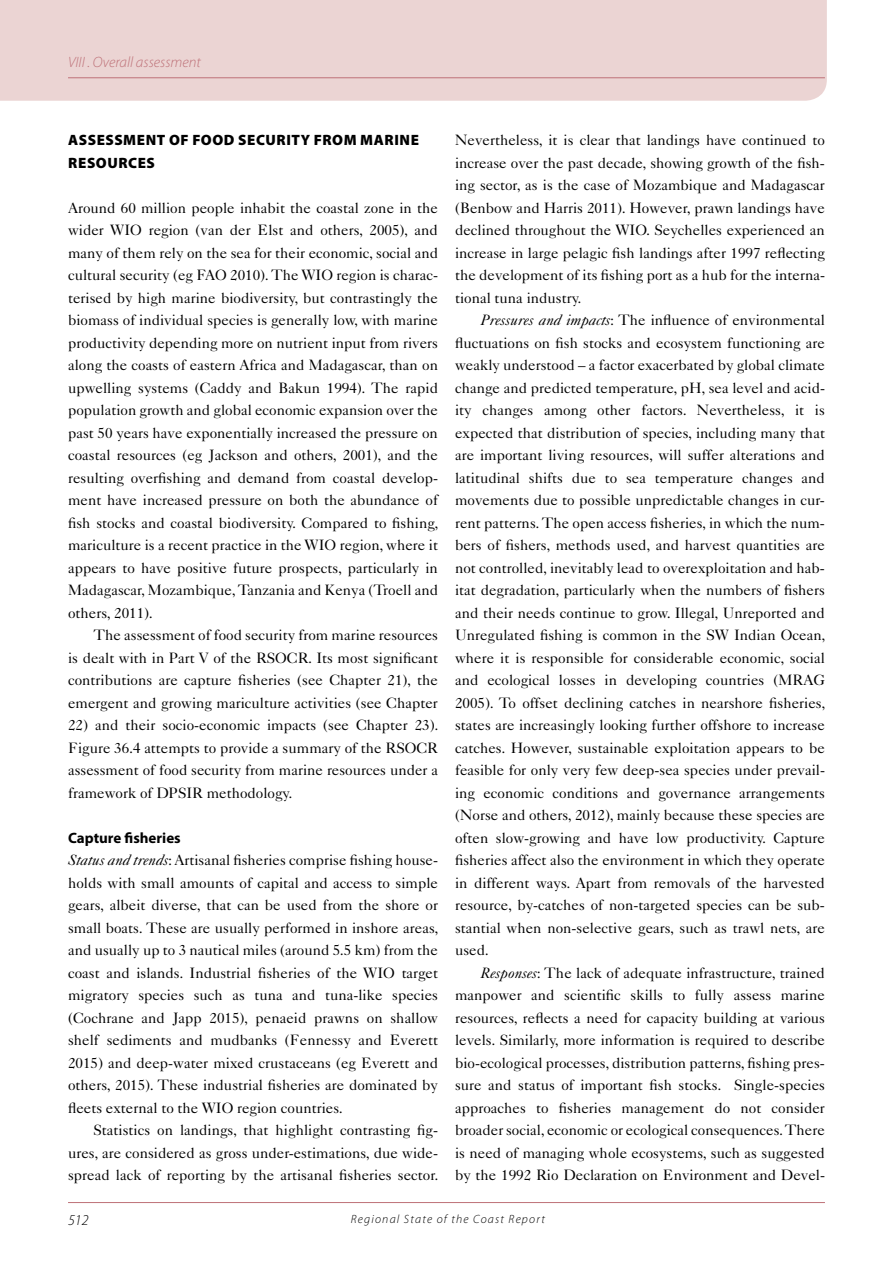
<style>
.page{position:relative;width:893px;height:1263px;background:#fff}
.page>*{position:absolute;margin:0;border:0;box-sizing:border-box;transform-origin:0 0}
.t1{font:15px/22.5px "Caslon 540 LT Std";color:#000;text-align:justify}
.t2{font:900 15px "Myriad Pro";letter-spacing:.035em;color:#000}
.t3{font:italic 300 15px "Myriad Pro";color:#be7178}
.t4{font:700 15px "Myriad Pro";color:#000}
.t5{font:italic 300 15px "Myriad Pro";color:#000}
.t6{font:italic 300 12px "Myriad Pro";letter-spacing:.1em;color:#000}
.s1{font-style:italic}
</style>
<div class="page">
<div style="left:0;top:0;width:827px;height:101px;background:#ebd4d3"></div>
<hr style="left:68px;top:77px;width:757px;height:1px;background:#be7178">
<hr style="left:68px;top:1202px;width:757px;height:1px;background:#be7178">
<p class="t3" style="left:68px;top:53px;width:134px">VIII . Overall assessment</p>
<p class="t2" style="left:68px;top:130px;width:22px">ASSESSMENT</p>
<p class="t2" style="left:169px;top:130px;width:241px">OF FOOD SECURITY FROM MARINE</p>
<p class="t2" style="left:68px;top:153px;width:10px">RES</p>
<p class="t2" style="left:96px;top:153px;width:51px">OURCES</p>
<p class="t1" style="left:68px;top:196px;width:371px">Around 60 million people inhabit the coastal zone in the</p>
<p class="t1" style="left:68px;top:219px;width:371px">wider WIO region (van der Elst and others, 2005), and</p>
<p class="t1" style="left:68px;top:241px;width:371px">many of them rely on the sea for their economic, social and</p>
<p class="t1" style="left:68px;top:264px;width:371px">cultural security (eg FAO 2010). The WIO region is charac-</p>
<p class="t1" style="left:68px;top:286px;width:371px">terised by high marine biodiversity, but contrastingly the</p>
<p class="t1" style="left:68px;top:309px;width:371px">biomass of individual species is generally low, with marine</p>
<p class="t1" style="left:68px;top:331px;width:371px">productivity depending more on nutrient input from rivers</p>
<p class="t1" style="left:68px;top:354px;width:371px">along the coasts of eastern Africa and Madagascar, than on</p>
<p class="t1" style="left:68px;top:376px;width:371px">upwelling systems (Caddy and Bakun 1994). The rapid</p>
<p class="t1" style="left:68px;top:399px;width:371px">population growth and global economic expansion over the</p>
<p class="t1" style="left:68px;top:421px;width:371px">past 50 years have exponentially increased the pressure on</p>
<p class="t1" style="left:68px;top:444px;width:371px">coastal resources (eg Jackson and others, 2001), and the</p>
<p class="t1" style="left:68px;top:466px;width:371px">resulting overfishing and demand from coastal develop-</p>
<p class="t1" style="left:68px;top:489px;width:371px">ment have increased pressure on both the abundance of</p>
<p class="t1" style="left:68px;top:511px;width:372px">fish stocks and coastal biodiversity. Compared to fishing,</p>
<p class="t1" style="left:68px;top:534px;width:371px">mariculture is a recent practice in the WIO region, where it</p>
<p class="t1" style="left:68px;top:556px;width:371px">appears to have positive future prospects, particularly in</p>
<p class="t1" style="left:68px;top:579px;width:371px">Madagascar, Mozambique, Tanzania and Kenya (Troell and</p>
<p class="t1" style="left:68px;top:601px;width:86px">others, 2011).</p>
<p class="t1" style="left:94px;top:624px;width:346px">The assessment of food security from marine resources</p>
<p class="t1" style="left:68px;top:646px;width:371px">is dealt with in Part V of the RSOCR. Its most significant</p>
<p class="t1" style="left:68px;top:669px;width:371px">contributions are capture fisheries (see Chapter 21), the</p>
<p class="t1" style="left:68px;top:691px;width:371px">emergent and growing mariculture activities (see Chapter</p>
<p class="t1" style="left:68px;top:714px;width:372px">22) and their socio-economic impacts (see Chapter 23).<br>Figure 36.4 attempts to provide a summary of the RSOCR assessment of food security from marine resources under a framework of DPSIR methodology.</p>
<p class="t4" style="left:68px;top:828px;width:114px">Capture fisheries</p>
<p class="t1" style="left:68px;top:849px;width:371px"><span class="s1">Status and trends</span>: Artisanal fisheries comprise fishing house-</p>
<p class="t1" style="left:68px;top:871px;width:371px">holds with small amounts of capital and access to simple</p>
<p class="t1" style="left:68px;top:894px;width:371px">gears, albeit diverse, that can be used from the shore or</p>
<p class="t1" style="left:68px;top:916px;width:372px">small boats. These are usually performed in inshore areas,</p>
<p class="t1" style="left:68px;top:939px;width:371px">and usually up to 3 nautical miles (around 5.5 km) from the</p>
<p class="t1" style="left:68px;top:961px;width:371px">coast and islands. Industrial fisheries of the WIO target</p>
<p class="t1" style="left:68px;top:984px;width:371px">migratory species such as tuna and tuna-like species</p>
<p class="t1" style="left:68px;top:1006px;width:371px">(Cochrane and Japp 2015), penaeid prawns on shallow</p>
<p class="t1" style="left:68px;top:1029px;width:371px">shelf sediments and mudbanks (Fennessy and Everett</p>
<p class="t1" style="left:68px;top:1051px;width:371px">2015) and deep-water mixed crustaceans (eg Everett and</p>
<p class="t1" style="left:68px;top:1074px;width:371px">others, 2015). These industrial fisheries are dominated by</p>
<p class="t1" style="left:68px;top:1096px;width:276px">fleets external to the WIO region countries.</p>
<p class="t1" style="left:94px;top:1119px;width:346px">Statistics on landings, that highlight contrasting fig-</p>
<p class="t1" style="left:68px;top:1141px;width:371px">ures, are considered as gross under-estimations, due wide-</p>
<p class="t1" style="left:68px;top:1164px;width:372px">spread lack of reporting by the artisanal fisheries sector.</p>
<p class="t1" style="left:455px;top:129px;width:371px">Nevertheless, it is clear that landings have continued to</p>
<p class="t1" style="left:455px;top:151px;width:371px">increase over the past decade, showing growth of the fish-</p>
<p class="t1" style="left:455px;top:174px;width:371px">ing sector, as is the case of Mozambique and Madagascar</p>
<p class="t1" style="left:455px;top:196px;width:371px">(Benbow and Harris 2011). However, prawn landings have</p>
<p class="t1" style="left:455px;top:219px;width:371px">declined throughout the WIO. Seychelles experienced an</p>
<p class="t1" style="left:455px;top:241px;width:371px">increase in large pelagic fish landings after 1997 reflecting</p>
<p class="t1" style="left:455px;top:264px;width:371px">the development of its fishing port as a hub for the interna-</p>
<p class="t1" style="left:455px;top:286px;width:128px">tional tuna industry.</p>
<p class="t1" style="left:481px;top:309px;width:346px"><span class="s1">Pressures and impacts</span>: The influence of environmental</p>
<p class="t1" style="left:455px;top:331px;width:371px">fluctuations on fish stocks and ecosystem functioning are</p>
<p class="t1" style="left:455px;top:354px;width:371px">weakly understood – a factor exacerbated by global climate</p>
<p class="t1" style="left:455px;top:376px;width:371px">change and predicted temperature, pH, sea level and acid-</p>
<p class="t1" style="left:455px;top:399px;width:371px">ity changes among other factors. Nevertheless, it is</p>
<p class="t1" style="left:455px;top:421px;width:371px">expected that distribution of species, including many that</p>
<p class="t1" style="left:455px;top:444px;width:371px">are important living resources, will suffer alterations and</p>
<p class="t1" style="left:455px;top:466px;width:371px">latitudinal shifts due to sea temperature changes and</p>
<p class="t1" style="left:455px;top:489px;width:371px">movements due to possible unpredictable changes in cur-</p>
<p class="t1" style="left:455px;top:511px;width:371px">rent patterns. The open access fisheries, in which the num-</p>
<p class="t1" style="left:455px;top:534px;width:371px">bers of fishers, methods used, and harvest quantities are</p>
<p class="t1" style="left:455px;top:556px;width:371px">not controlled, inevitably lead to overexploitation and hab-</p>
<p class="t1" style="left:455px;top:579px;width:371px">itat degradation, particularly when the numbers of fishers</p>
<p class="t1" style="left:455px;top:601px;width:371px">and their needs continue to grow. Illegal, Unreported and</p>
<p class="t1" style="left:455px;top:624px;width:372px">Unregulated fishing is common in the SW Indian Ocean,</p>
<p class="t1" style="left:455px;top:646px;width:371px">where it is responsible for considerable economic, social</p>
<p class="t1" style="left:455px;top:669px;width:371px">and ecological losses in developing countries (MRAG</p>
<p class="t1" style="left:455px;top:691px;width:372px">2005). To offset declining catches in nearshore fisheries,</p>
<p class="t1" style="left:455px;top:714px;width:371px">states are increasingly looking further offshore to increase</p>
<p class="t1" style="left:455px;top:736px;width:371px">catches. However, sustainable exploitation appears to be</p>
<p class="t1" style="left:455px;top:759px;width:371px">feasible for only very few deep-sea species under prevail-</p>
<p class="t1" style="left:455px;top:781px;width:371px">ing economic conditions and governance arrangements</p>
<p class="t1" style="left:455px;top:804px;width:371px">(Norse and others, 2012), mainly because these species are</p>
<p class="t1" style="left:455px;top:826px;width:371px">often slow-growing and have low productivity. Capture</p>
<p class="t1" style="left:455px;top:849px;width:371px">fisheries affect also the environment in which they operate</p>
<p class="t1" style="left:455px;top:871px;width:371px">in different ways. Apart from removals of the harvested</p>
<p class="t1" style="left:455px;top:894px;width:371px">resource, by-catches of non-targeted species can be sub-</p>
<p class="t1" style="left:455px;top:916px;width:371px">stantial when non-selective gears, such as trawl nets, are</p>
<p class="t1" style="left:455px;top:939px;width:35px">used.</p>
<p class="t1" style="left:481px;top:961px;width:346px"><span class="s1">Responses</span>: The lack of adequate infrastructure, trained</p>
<p class="t1" style="left:455px;top:984px;width:371px">manpower and scientific skills to fully assess marine</p>
<p class="t1" style="left:455px;top:1006px;width:371px">resources, reflects a need for capacity building at various</p>
<p class="t1" style="left:455px;top:1029px;width:371px">levels. Similarly, more information is required to describe</p>
<p class="t1" style="left:455px;top:1051px;width:371px">bio-ecological processes, distribution patterns, fishing pres-</p>
<p class="t1" style="left:455px;top:1074px;width:371px">sure and status of important fish stocks. Single-species</p>
<p class="t1" style="left:455px;top:1096px;width:371px">approaches to fisheries management do not consider</p>
<p class="t1" style="left:455px;top:1119px;width:371px">broader social, economic or ecological consequences. There</p>
<p class="t1" style="left:455px;top:1141px;width:371px">is need of managing whole ecosystems, such as suggested</p>
<p class="t1" style="left:455px;top:1164px;width:371px">by the 1992 Rio Declaration on Environment and Devel-</p>
<p class="t5" style="left:68px;top:1211px;width:22px">512</p>
<p class="t6" style="left:351px;top:1211px;width:196px">Regional State of the Coast Report</p>
</div>
